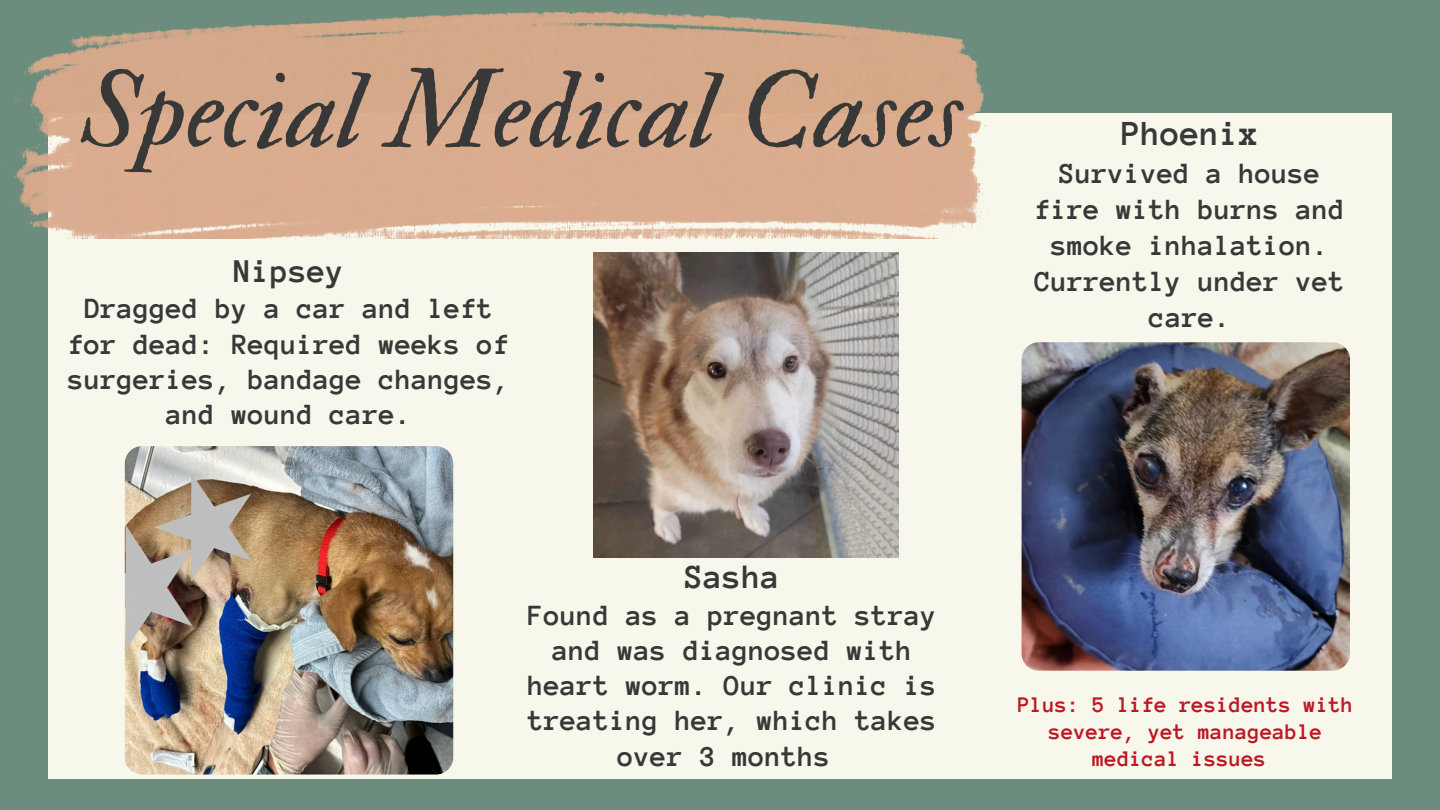
<style>
.page{position:relative;width:1440px;height:810px;background:#6c8c7d}
.page>*{position:absolute;margin:0;border:0;box-sizing:border-box;transform-origin:0 0}
.t1{font:110px "IM FELL Double Pica Italic";color:#383838}
.t2{font:700 36px "Anonymous Pro";color:#383838}
.t3{font:700 35px "Anonymous Pro";color:#383838}
.t4{font:700 34px "Anonymous Pro";color:#383838}
.t5{font:700 30px/35.2px "Anonymous Pro";color:#383838;text-align:center}
.t6{font:700 22.8px/27px "Anonymous Pro";color:#bc1823;text-align:center}
</style>
<div class="page">
<div style="left:48px;top:113px;width:1344px;height:666px;background:#f8f7ec"></div>
<img style="left:2px;top:11px;width:989px;height:228px">
<img style="left:125px;top:446px;width:328px;height:329px">
<img style="left:1022px;top:342px;width:328px;height:329px">
<img style="left:594px;top:252px;width:305px;height:305px">
<p class="t1" style="left:81px;top:44px;width:883px">Special Medical Cases</p>
<h2 class="t4" style="left:233px;top:254px;width:113px">Nipsey</h2>
<h2 class="t5" style="left:68px;top:291px;width:443px">Dragged by a car and left for dead: Required weeks of surgeries, bandage changes, and wound care.</h2>
<h2 class="t2" style="left:1122px;top:116px;width:139px">Phoenix</h2>
<h2 class="t5" style="left:1035px;top:155px;width:312px;line-height:36px">Survived a house fire with burns and smoke inhalation.<br>Currently under vet care.</h2>
<p class="t3" style="left:685px;top:559px;width:97px">Sasha</p>
<p class="t5" style="left:528px;top:597px;width:411px">Found as a pregnant stray and was diagnosed with heart worm. Our clinic is treating her, which takes over 3 months</p>
<p class="t6" style="left:1018px;top:691px;width:337px">Plus: 5 life residents with severe, yet manageable medical issues</p>
</div>
